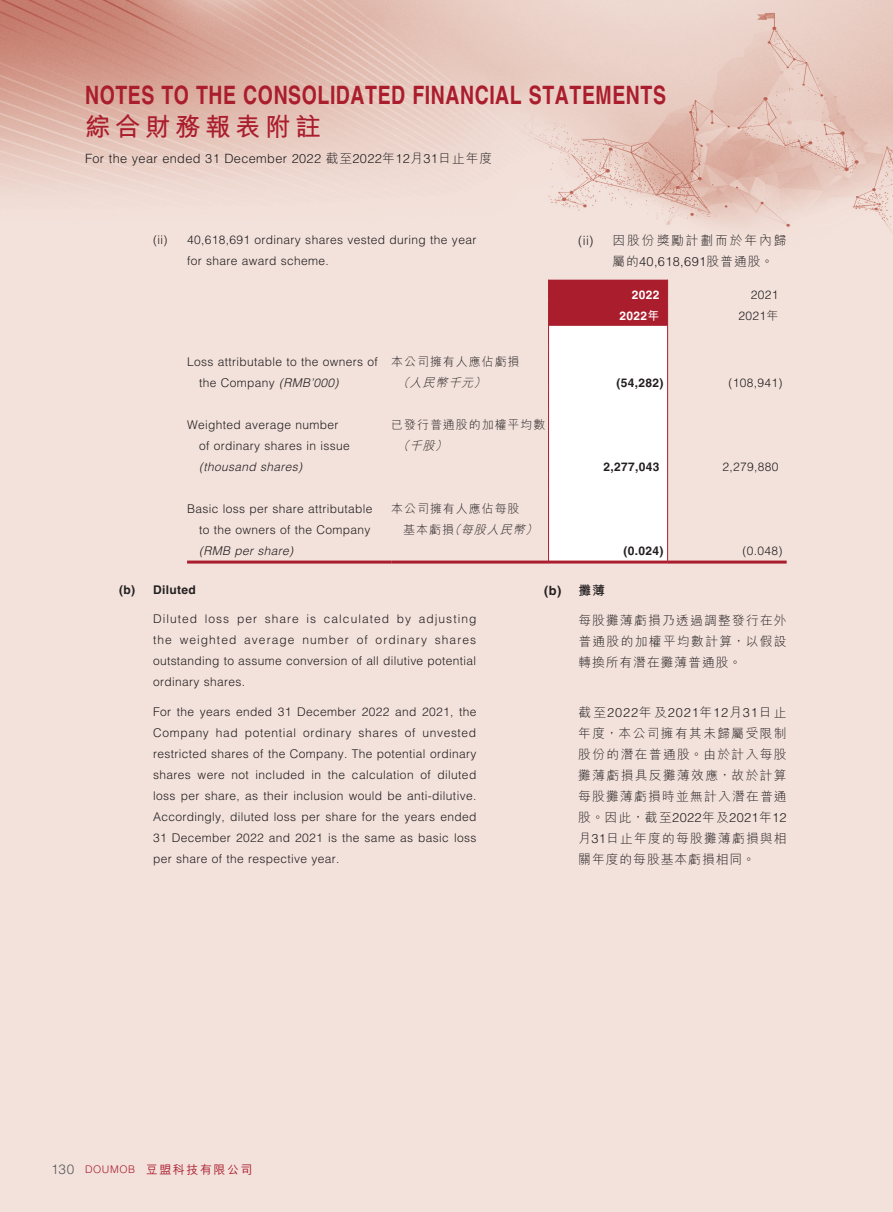
<style>
.page{position:relative;width:893px;height:1212px;background:#fff}
.page>*{position:absolute;margin:0;border:0;box-sizing:border-box;transform-origin:0 0}
.t1{font:700 25.5px "M Hei HK";letter-spacing:.18em;color:#aa1d2d}
.t2{font:700 25.35px "Helvetica LT Std";letter-spacing:.03em;color:#aa1d2d;scale:.77 1}
.t3{font:300 12.75px/21px "M Hei HK";letter-spacing:.095em;color:#231f20;text-align:justify}
.t4{font:300 12.75px "Helvetica LT Std";letter-spacing:.03em;color:#231f20}
.t5{font:300 12.75px "Helvetica LT Std";letter-spacing:.07em;color:#231f20}
.t6{font:300 12.75px "M Hei HK";letter-spacing:.15em;color:#231f20}
.t7{font:700 12.75px "Helvetica LT Std";color:#231f20}
.t8{font:300 12px/21px "Helvetica LT Std";letter-spacing:.03em;color:#231f20}
.t9{font:300 12px/21px "M Hei HK";letter-spacing:.08em;color:#231f20}
.t10{font:700 12px "Helvetica LT Std";letter-spacing:.03em;color:#231f20}
.t11{font:italic 300 12px "Helvetica LT Std";letter-spacing:.03em;color:#231f20}
.t12{font:500 12px "M Hei HKS";letter-spacing:.13em;color:#aa1d2d}
.t13{font:italic 300 12px "M Hei HK";color:#231f20}
.t14{font:700 12px "Helvetica LT Std";letter-spacing:.03em;color:#fff}
.s1{font-family:"M Hei HK"}
.s2{font-style:italic}
.s3{font-family:"Helvetica LT Std"}
.s4{font-family:"Helvetica LT Std";font-weight:300;font-size:13.5px;color:#57585a}
.s5{font-family:"Helvetica LT Std";font-weight:300;font-size:10.5px}
</style>
<div class="page">
<img style="left:0;top:0;width:892px;height:1212px">
<hr style="left:892px;top:0;width:1px;height:1212px;background:#f3e2dc">
<svg style="left:548px;top:280px;width:120px;height:283px"></svg>
<hr style="left:548px;top:494px;width:1px;height:63px;background:#aa1d2d">
<hr style="left:667px;top:494px;width:1px;height:63px;background:#aa1d2d">
<hr style="left:187px;top:560px;width:204px;height:3px;background:#aa1d2d">
<hr style="left:391px;top:560px;width:157px;height:3px;background:#aa1d2d">
<hr style="left:549px;top:560px;width:118px;height:3px;background:#aa1d2d">
<hr style="left:668px;top:560px;width:119px;height:3px;background:#aa1d2d">
<h2 class="t2" style="left:85px;top:79px;width:756px">NOTES TO THE CONSOLIDATED FINANCIAL STATEMENTS</h2>
<h1 class="t1" style="left:85px;top:108px;width:237px">綜合財務報表附註</h1>
<p class="t4" style="left:85px;top:151px;width:409px">For the year ended 31 December 2022 <span class="s1">截至</span>2022<span class="s1">年</span>12<span class="s1">月</span>31<span class="s1">日止年度</span></p>
<p class="t8" style="left:187px;top:229px;width:291px;text-indent:-34px">(ii) 40,618,691 ordinary shares vested during the year for share award scheme.</p>
<p class="t4" style="left:578px;top:233px;width:17px">(ii)</p>
<p class="t6" style="left:612px;top:234px;width:176px">因股份獎勵計劃而於年內歸</p>
<p class="t4" style="left:612px;top:254px;width:163px"><span class="s1">屬的</span>40,618,691<span class="s1">股普通股。</span></p>
<p class="t14" style="left:632px;top:287px;width:29px">2022</p>
<p class="t8" style="left:751px;top:284px;width:29px">2021</p>
<p class="t14" style="left:619px;top:309px;width:42px">2022<span class="s1">年</span></p>
<p class="t8" style="left:738px;top:305px;width:42px">2021<span class="s1">年</span></p>
<p class="t8" style="left:199px;top:351px;width:180px;text-indent:-12px">Loss attributable to the owners of the Company <span class="s2">(RMB’000)</span></p>
<p class="t9" style="left:391px;top:351px;width:130px">本公司擁有人應佔虧損</p>
<p class="t13" style="left:397px;top:377px;width:93px">（人民幣千元）</p>
<p class="t10" style="left:616px;top:376px;width:49px">(54,282)</p>
<p class="t8" style="left:728px;top:372px;width:56px">(108,941)</p>
<p class="t8" style="left:199px;top:414px;width:152px;text-indent:-12px">Weighted average number of ordinary shares in issue</p>
<p class="t11" style="left:199px;top:459px;width:105px">(thousand shares)</p>
<p class="t8" style="left:187px;top:498px;width:187px;text-align:right">Basic loss per share attributable to the owners of the Company</p>
<p class="t11" style="left:199px;top:543px;width:96px">(RMB per share)</p>
<p class="t9" style="left:391px;top:414px;width:156px">已發行普通股的加權平均數</p>
<p class="t13" style="left:397px;top:440px;width:54px">（千股）</p>
<p class="t9" style="left:403px;top:498px;width:139px;text-indent:-12px">本公司擁有人應佔每股<br>基本虧損<span class="s2">（每股人民幣）</span></p>
<p class="t10" style="left:603px;top:460px;width:58px">2,277,043</p>
<p class="t8" style="left:722px;top:456px;width:58px">2,279,880</p>
<p class="t10" style="left:623px;top:544px;width:42px">(0.024)</p>
<p class="t8" style="left:742px;top:540px;width:42px">(0.048)</p>
<p class="t10" style="left:119px;top:582px;width:78px">(b) Diluted</p>
<p class="t8" style="left:153px;top:608px;width:325px;text-align:justify">Diluted loss per share is calculated by adjusting the weighted average number of ordinary shares outstanding to assume conversion of all dilutive potential ordinary shares.</p>
<p class="t8" style="left:153px;top:701px;width:325px;text-align:justify">For the years ended 31 December 2022 and 2021, the Company had potential ordinary shares of unvested restricted shares of the Company. The potential ordinary shares were not included in the calculation of diluted loss per share, as their inclusion would be anti-dilutive.<br>Accordingly, diluted loss per share for the years ended 31 December 2022 and 2021 is the same as basic loss per share of the respective year.</p>
<p class="t7" style="left:544px;top:583px;width:62px">(b) <span class="s1">攤薄</span></p>
<p class="t3" style="left:578px;top:609px;width:210px">每股攤薄虧損乃透過調整發行在外普通股的加權平均數計算，以假設轉換所有潛在攤薄普通股。</p>
<p class="t5" style="left:578px;top:704px;width:210px"><span class="s1">截至</span>2022<span class="s1">年及</span>2021<span class="s1">年</span>12<span class="s1">月</span>31<span class="s1">日止</span></p>
<p class="t3" style="left:578px;top:723px;width:210px">年度，本公司擁有其未歸屬受限制股份的潛在普通股。由於計入每股攤薄虧損具反攤薄效應，故於計算每股攤薄虧損時並無計入潛在普通股。因此，截至<span class="s3">2022</span>年及<span class="s3">2021</span>年<span class="s3">12</span>月<span class="s3">31</span>日止年度的每股攤薄虧損與相關年度的每股基本虧損相同。</p>
<p class="t12" style="left:51px;top:1161px;width:203px"><span class="s4">130</span> <span class="s5">DOUMOB</span> 豆盟科技有限公司</p>
</div>
